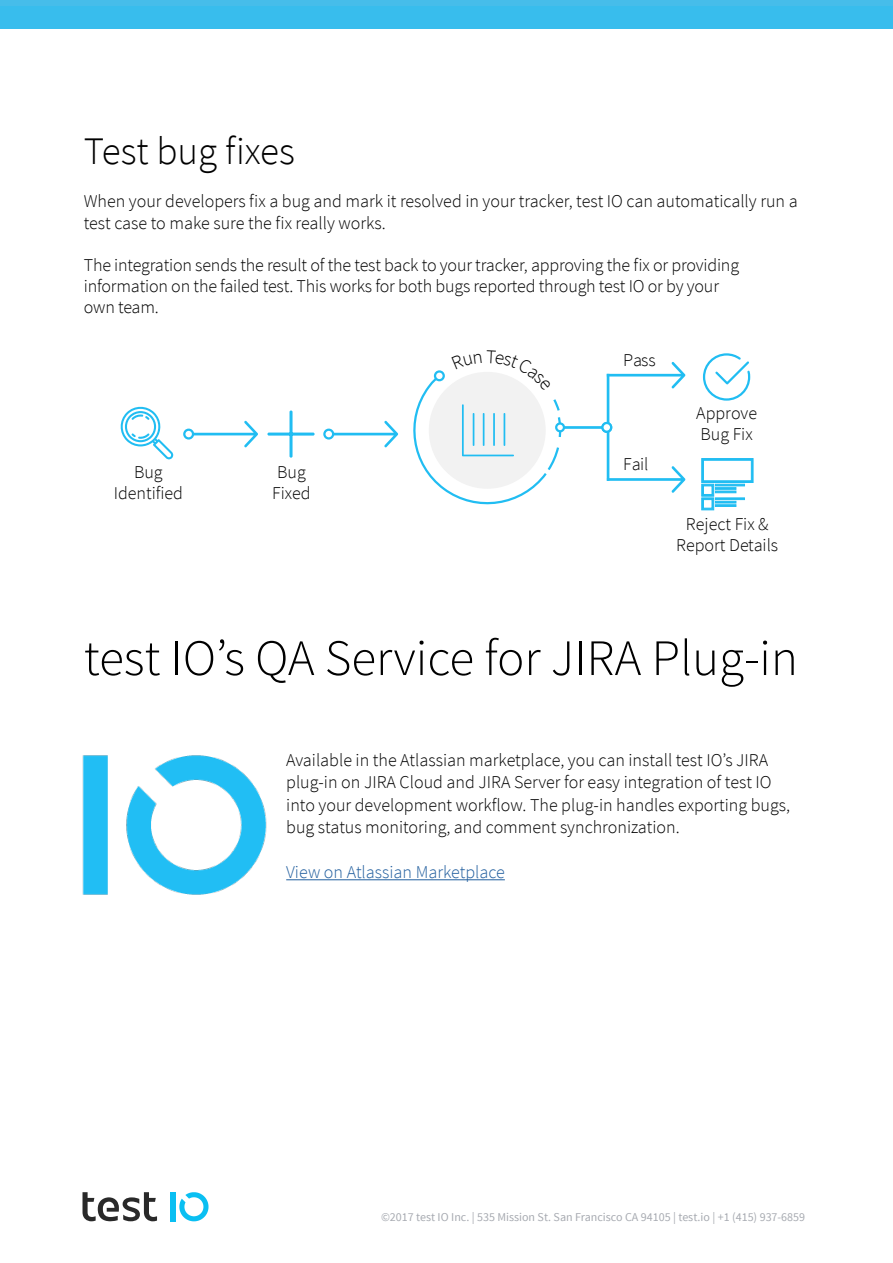
<style>
.page{position:relative;width:893px;height:1263px;background:#fff}
.page>*{position:absolute;margin:0;border:0;box-sizing:border-box;transform-origin:0 0}
.t1{font:300 51px "Source Sans Pro";color:#000}
.t2{font:300 39px "Source Sans Pro";color:#000}
.t3{font:300 18px/21px "Source Sans Pro";color:#000}
.t4{font:300 18px "Source Sans Pro";color:#215e9e}
.t5{font:12px "Source Sans Pro";color:#a7aab1}
</style>
<div class="page">
<svg style="left:0;top:6px;width:1px;height:23px"></svg>
<div style="left:1px;top:1px;width:892px;height:28px;background:#38bded"></div>
<div style="left:170px;top:1192px;width:5px;height:29px;background:#0abff2"></div>
<svg style="left:83px;top:1192px;width:74px;height:29px"></svg>
<svg style="left:179px;top:1192px;width:30px;height:29px"></svg>
<div style="left:0;top:0;width:893px;height:6px;background:#46bdea"></div>
<hr style="left:286px;top:879px;width:219px;height:1px;background:#215e9e">
<img style="left:82px;top:755px;width:185px;height:140px">
<svg style="left:329px;top:421px;width:69px;height:26px"></svg>
<svg style="left:324px;top:430px;width:9px;height:8px"></svg>
<div style="left:323px;top:429px;width:11px;height:11px;border:2px solid #21bdf2;border-radius:50%"></div>
<svg style="left:189px;top:421px;width:69px;height:26px"></svg>
<div style="left:184px;top:430px;width:9px;height:8px;background:#fff;border-radius:50%"></div>
<div style="left:183px;top:429px;width:11px;height:11px;border:2px solid #21bdf2;border-radius:50%"></div>
<svg style="left:702px;top:353px;width:49px;height:48px"></svg>
<svg style="left:120px;top:406px;width:54px;height:53px"></svg>
<svg style="left:267px;top:410px;width:48px;height:48px"></svg>
<svg style="left:701px;top:458px;width:52px;height:52px"></svg>
<hr style="left:715px;top:498px;width:30px;height:2px;background:#21bdf2">
<div style="left:715px;top:501px;width:21px;height:2px;background:#21bdf2;border:1px solid #21bdf2"></div>
<div style="left:715px;top:504px;width:21px;height:3px;background:#21bdf2;border:1px solid #21bdf2"></div>
<svg style="left:413px;top:362px;width:272px;height:143px"></svg>
<h2 class="t2" style="left:84px;top:127px;width:213px">Test bug fixes</h2>
<p class="t3" style="left:84px;top:190px;width:715px;line-height:21.6px">When your developers fix a bug and mark it resolved in your tracker, test IO can automatically run a test case to make sure the fix really works.</p>
<p class="t3" style="left:84px;top:254px;width:657px">The integration sends the result of the test back to your tracker, approving the fix or providing information on the failed test. This works for both bugs reported through test IO or by your own team.</p>
<p class="t3" style="left:114px;top:461px;width:71px;text-align:center">Bug<br>Identified</p>
<p class="t3" style="left:272px;top:461px;width:40px">Bug<br>Fixed</p>
<p class="t3" style="left:623px;top:349px;width:34px">Pass</p>
<p class="t3" style="left:623px;top:453px;width:27px">Fail</p>
<p class="t3" style="left:696px;top:403px;width:62px">Approve<br>Bug Fix</p>
<p class="t3" style="left:676px;top:513px;width:104px;text-align:center">Reject Fix &amp;<br>Report Details</p>
<h1 class="t1" style="left:84px;top:627px;width:716px">test IO’s QA Service for JIRA Plug-in</h1>
<p class="t3" style="left:286px;top:749px;width:505px;line-height:22.5px">Available in the Atlassian marketplace, you can install test IO’s JIRA plug-in on JIRA Cloud and JIRA Server for easy integration of test IO into your development workflow. The plug-in handles exporting bugs, bug status monitoring, and comment synchronization.</p>
<p class="t4" style="left:286px;top:861px;width:220px">View on Atlassian Marketplace</p>
<p class="t5" style="left:381px;top:1209px;width:426px">©2017 test IO Inc. | 535 Mission St. San Francisco CA 94105 | test.io | +1 (415) 937-6859</p>
</div>
